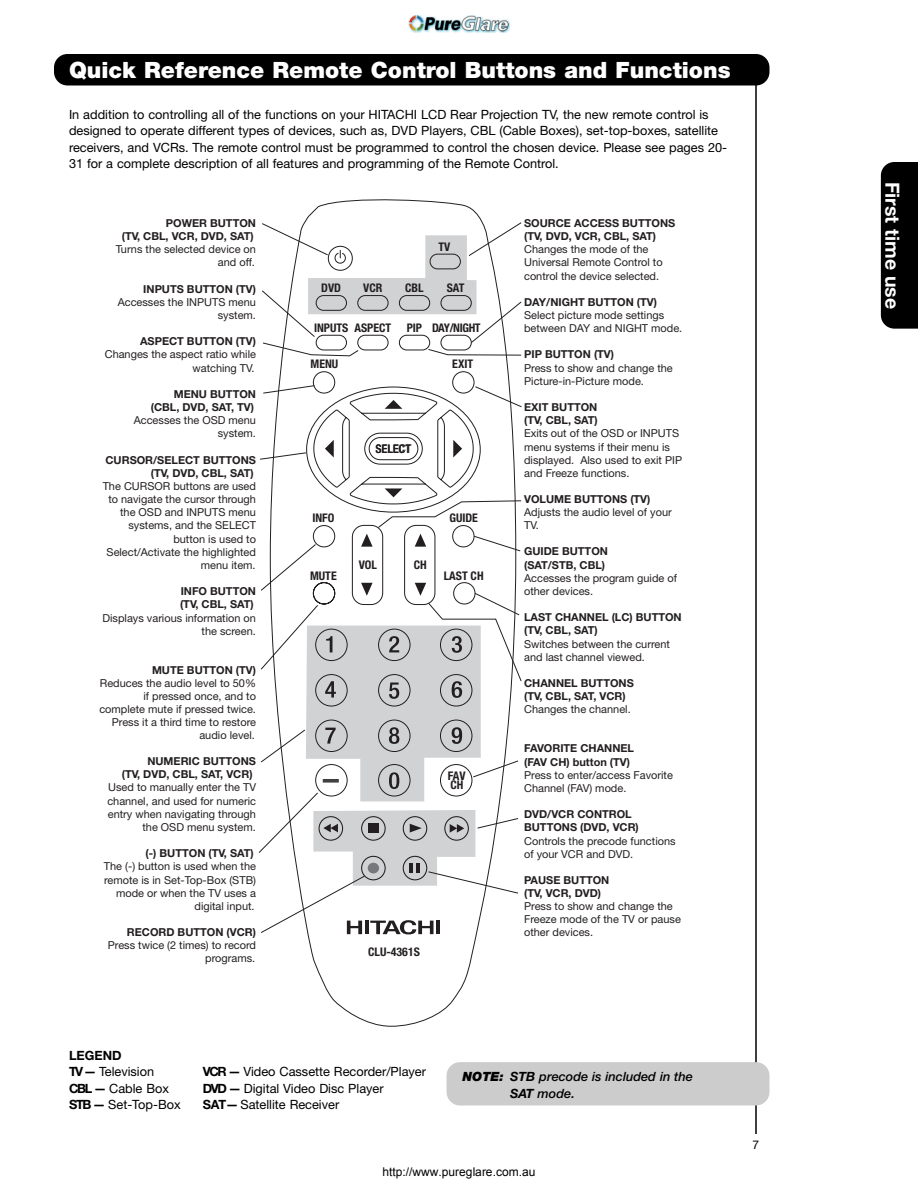
<style>
.page{position:relative;width:918px;height:1188px;background:#fff}
.page>*{position:absolute;margin:0;border:0;box-sizing:border-box;transform-origin:0 0}
.t1{font:900 22.5px "Helvetica Neue";color:#fff}
.t2{font:700 19.5px "Helvetica Neue";color:#fff}
.t3{font:12.75px/16.5px "Helvetica Neue";color:#000}
.t4{font:italic 500 12.75px/16.5px "Helvetica Neue";color:#000}
.t5{font:12px "Arial";color:#000}
.t6{font:12px "Helvetica Neue";color:#000}
.t7{font:700 condensed 11.85px/9.6px "Helvetica Neue";color:#231f20}
.t8{font:700 condensed 11.85px "Helvetica Neue";letter-spacing:-.03em;color:#231f20}
.t9{font:10.95px/13.2px "Helvetica Neue";color:#231f20;text-align:right}
.t10{font:700 10.95px/13.2px "Helvetica Neue";color:#231f20}
.s1{font-weight:700}
.s2{font-weight:900}
</style>
<div class="page">
<hr style="left:755px;top:58px;width:2px;height:1076px;background:#000">
<div style="left:54px;top:54px;width:716px;height:32px;background:#000;border-radius:14px"></div>
<div style="left:881px;top:162px;width:37px;height:167px;background:#000"></div>
<svg style="left:305px;top:199px;width:177px;height:828px"></svg>
<svg style="left:370px;top:934px;width:70px;height:1px"></svg>
<svg style="left:258px;top:221px;width:264px;height:713px"></svg>
<svg style="left:361px;top:534px;width:12px;height:13px"></svg>
<svg style="left:415px;top:534px;width:11px;height:13px"></svg>
<svg style="left:306px;top:582px;width:175px;height:219px"></svg>
<div style="left:447px;top:1062px;width:322px;height:44px;background:#ccc;border-radius:14px"></div>
<img style="left:409px;top:16px;width:100px;height:16px">
<h1 class="t1" style="left:69px;top:62px;width:663px">Quick Reference Remote Control Buttons and Functions</h1>
<p class="t3" style="left:69px;top:107px;width:660px">In addition to controlling all of the functions on your HITACHI LCD Rear Projection TV, the new remote control is designed to operate different types of devices, such as, DVD Players, CBL (Cable Boxes), set-top-boxes, satellite receivers, and VCRs. The remote control must be programmed to control the chosen device. Please see pages 20- 31 for a complete description of all features and programming of the Remote Control.</p>
<p class="t10" style="left:122px;top:217px;width:136px;text-align:right">POWER BUTTON<br>(TV, CBL, VCR, DVD, SAT)</p>
<p class="t9" style="left:116px;top:244px;width:142px">Turns the selected device on and off.</p>
<p class="t10" style="left:143px;top:283px;width:114px">INPUTS BUTTON (TV)</p>
<p class="t9" style="left:118px;top:296px;width:140px">Accesses the INPUTS menu system.</p>
<p class="t10" style="left:140px;top:336px;width:117px">ASPECT BUTTON (TV)</p>
<p class="t9" style="left:105px;top:349px;width:153px">Changes the aspect ratio while watching TV.</p>
<p class="t10" style="left:151px;top:388px;width:107px;text-align:right">MENU BUTTON (CBL, DVD, SAT, TV)</p>
<p class="t9" style="left:134px;top:415px;width:124px">Accesses the OSD menu system.</p>
<p class="t10" style="left:106px;top:454px;width:152px;text-align:right">CURSOR/SELECT BUTTONS (TV, DVD, CBL, SAT)</p>
<p class="t9" style="left:103px;top:481px;width:155px">The CURSOR buttons are used to navigate the cursor through the OSD and INPUTS menu systems, and the SELECT button is used to<br>Select/Activate the highlighted menu item.</p>
<p class="t10" style="left:180px;top:586px;width:77px">INFO BUTTON (TV, CBL, SAT)</p>
<p class="t9" style="left:103px;top:612px;width:155px">Displays various information on the screen.</p>
<p class="t10" style="left:152px;top:665px;width:105px">MUTE BUTTON (TV)</p>
<p class="t9" style="left:99px;top:678px;width:158px">Reduces the audio level to 50% if pressed once, and to complete mute if pressed twice.<br>Press it a third time to restore audio level.</p>
<p class="t10" style="left:122px;top:756px;width:136px;text-indent:26px">NUMERIC BUTTONS (TV, DVD, CBL, SAT, VCR)</p>
<p class="t9" style="left:107px;top:782px;width:150px">Used to manually enter the TV channel, and used for numeric entry when navigating through the OSD menu system.</p>
<p class="t10" style="left:146px;top:848px;width:110px">(-) BUTTON (TV, SAT)</p>
<p class="t9" style="left:104px;top:861px;width:154px">The (-) button is used when the remote is in Set-Top-Box (STB) mode or when the TV uses a digital input.</p>
<p class="t10" style="left:127px;top:927px;width:131px">RECORD BUTTON (VCR)</p>
<p class="t9" style="left:108px;top:940px;width:150px">Press twice (2 times) to record programs.</p>
<p class="t7" style="left:438px;top:243px;width:13px">TV</p>
<p class="t7" style="left:321px;top:284px;width:21px">DVD</p>
<p class="t7" style="left:363px;top:284px;width:21px">VCR</p>
<p class="t7" style="left:447px;top:284px;width:19px">SAT</p>
<p class="t7" style="left:405px;top:284px;width:20px">CBL</p>
<p class="t7" style="left:314px;top:324px;width:79px">INPUTS ASPECT</p>
<p class="t8" style="left:407px;top:323px;width:76px">PIP DAY/NIGHT</p>
<p class="t7" style="left:311px;top:360px;width:29px">MENU</p>
<p class="t7" style="left:452px;top:360px;width:22px">EXIT</p>
<p class="t7" style="left:375px;top:445px;width:37px">SELECT</p>
<p class="t7" style="left:312px;top:514px;width:24px">INFO</p>
<p class="t7" style="left:310px;top:572px;width:28px">MUTE</p>
<p class="t7" style="left:359px;top:561px;width:20px">VOL</p>
<p class="t7" style="left:414px;top:561px;width:15px">CH</p>
<p class="t7" style="left:449px;top:514px;width:30px">GUIDE</p>
<p class="t7" style="left:444px;top:572px;width:41px">LAST CH</p>
<p class="t7" style="left:448px;top:772px;width:19px">FAV<br>CH</p>
<p class="t7" style="left:368px;top:948px;width:53px">CLU-4361S</p>
<p class="t10" style="left:524px;top:217px;width:153px">SOURCE ACCESS BUTTONS (TV, DVD, VCR, CBL, SAT)</p>
<p class="t9" style="left:524px;top:244px;width:140px;text-align:left">Changes the mode of the<br>Universal Remote Control to control the device selected.</p>
<p class="t10" style="left:524px;top:296px;width:134px">DAY/NIGHT BUTTON (TV)</p>
<p class="t9" style="left:524px;top:310px;width:160px;text-align:left">Select picture mode settings between DAY and NIGHT mode.</p>
<p class="t10" style="left:524px;top:349px;width:91px">PIP BUTTON (TV)</p>
<p class="t9" style="left:524px;top:362px;width:150px;text-align:left">Press to show and change the<br>Picture-in-Picture mode.</p>
<p class="t10" style="left:524px;top:402px;width:75px">EXIT BUTTON (TV, CBL, SAT)</p>
<p class="t9" style="left:524px;top:428px;width:159px;text-align:left">Exits out of the OSD or INPUTS menu systems if their menu is displayed. Also used to exit PIP and Freeze functions.</p>
<p class="t10" style="left:524px;top:494px;width:128px">VOLUME BUTTONS (TV)</p>
<p class="t9" style="left:524px;top:507px;width:149px;text-align:left">Adjusts the audio level of your<br>TV.</p>
<p class="t10" style="left:524px;top:546px;width:85px">GUIDE BUTTON (SAT/STB, CBL)</p>
<p class="t9" style="left:524px;top:572px;width:154px;text-align:left">Accesses the program guide of other devices.</p>
<p class="t10" style="left:524px;top:612px;width:159px">LAST CHANNEL (LC) BUTTON (TV, CBL, SAT)</p>
<p class="t9" style="left:524px;top:638px;width:147px;text-align:left">Switches between the current and last channel viewed.</p>
<p class="t10" style="left:524px;top:678px;width:111px">CHANNEL BUTTONS (TV, CBL, SAT, VCR)</p>
<p class="t9" style="left:524px;top:704px;width:108px">Changes the channel.</p>
<p class="t10" style="left:524px;top:743px;width:111px">FAVORITE CHANNEL (FAV CH) button (TV)</p>
<p class="t9" style="left:524px;top:769px;width:150px;text-align:left">Press to enter/access Favorite<br>Channel (FAV) mode.</p>
<p class="t10" style="left:524px;top:809px;width:116px">DVD/VCR CONTROL<br>BUTTONS (DVD, VCR)</p>
<p class="t9" style="left:524px;top:835px;width:153px;text-align:left">Controls the precode functions of your VCR and DVD.</p>
<p class="t10" style="left:524px;top:874px;width:87px">PAUSE BUTTON (TV, VCR, DVD)</p>
<p class="t9" style="left:524px;top:901px;width:158px;text-align:left">Press to show and change the<br>Freeze mode of the TV or pause other devices.</p>
<p class="t3" style="left:69px;top:1048px;width:87px"><span class="s1">LEGEND<br>TV —</span> Television</p>
<p class="t3" style="left:203px;top:1065px;width:225px"><span class="s1">VCR —</span> Video Cassette Recorder/Player</p>
<p class="t3" style="left:69px;top:1081px;width:101px"><span class="s1">CBL —</span> Cable Box</p>
<p class="t3" style="left:203px;top:1081px;width:182px"><span class="s1">DVD —</span> Digital Video Disc Player</p>
<p class="t3" style="left:69px;top:1098px;width:113px"><span class="s1">STB —</span> Set-Top-Box</p>
<p class="t3" style="left:203px;top:1098px;width:138px"><span class="s1">SAT —</span> Satellite Receiver</p>
<p class="t4" style="left:510px;top:1069px;width:184px;text-indent:-48px"><span class="s2">NOTE:</span> <span class="s1">STB</span> precode is included in the<br><span class="s1">SAT</span> mode.</p>
<p class="t5" style="left:383px;top:1164px;width:154px">http://www.pureglare.com.au</p>
<p class="t6" style="left:753px;top:1140px;width:8px">7</p>
<h2 class="t2" style="left:900px;top:182px;width:129px;rotate:90deg">First time use</h2>
</div>
